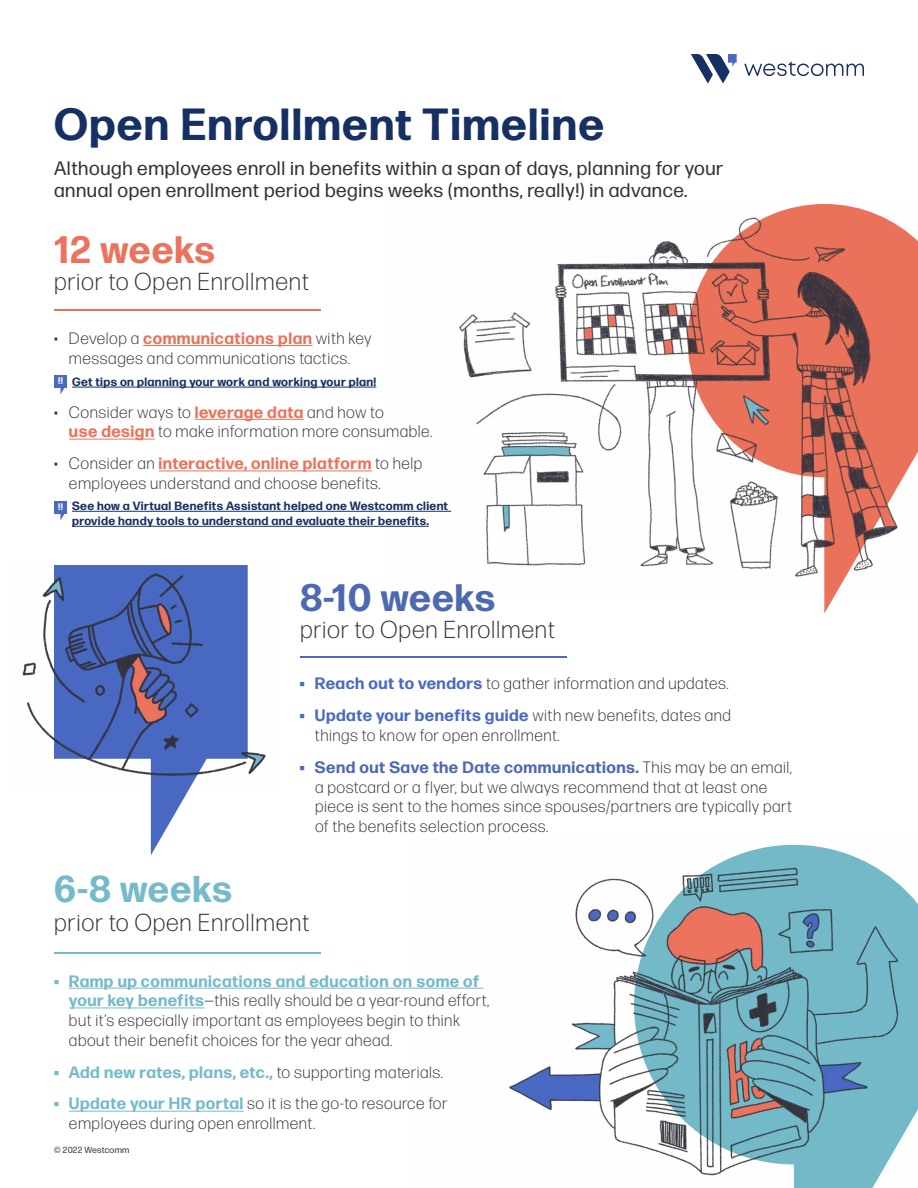
<style>
.page{position:relative;width:918px;height:1188px;background:#fff}
.page>*{position:absolute;margin:0;border:0;box-sizing:border-box;transform-origin:0 0}
.t1{font:700 45px "Forma DJR Text";letter-spacing:.03em;color:#173063}
.t2{font:700 38.25px "Forma DJR Text";letter-spacing:.03em;color:#4d69b1}
.t3{font:700 38.25px "Forma DJR Text";letter-spacing:.03em;color:#eb735c}
.t4{font:700 37.35px "Forma DJR Text";letter-spacing:.02em;color:#75bac9}
.t5{font:300 24.6px "Forma DJR Text";letter-spacing:.03em;color:#33333c}
.t6{font:19.5px/22.5px "Forma DJR Text";letter-spacing:.03em;color:#33333c}
.t7{font:300 16.5px/19.8px "Forma DJR Text";letter-spacing:.03em;color:#33333c}
.t8{font:700 16.5px "Forma DJR Text";letter-spacing:.025em;color:#75bac9}
.t9{font:700 12px/15px "Forma DJR Text";letter-spacing:.03em;color:#173063}
.t10{font:700 9.6px "Forma DJR Text";color:#fff}
.t11{font:8.85px "Forma DJR Text";letter-spacing:.025em;color:#33333c}
.s1{font-weight:700;color:#eb735c}
.s2{font-weight:700;color:#4a69c2}
.s3{font-weight:700;color:#4d69b1}
.s4{font-weight:700;color:#75bac9}
.s5{font-weight:300;color:#33333c}
</style>
<div class="page">
<svg style="left:150px;top:787px;width:41px;height:68px"></svg>
<hr style="left:143px;top:345px;width:170px;height:1px;background:#eb735c">
<hr style="left:72px;top:387px;width:304px;height:1px;background:#173063">
<hr style="left:195px;top:419px;width:109px;height:1px;background:#eb735c">
<hr style="left:69px;top:439px;width:86px;height:1px;background:#eb735c">
<hr style="left:159px;top:471px;width:213px;height:1px;background:#eb735c">
<hr style="left:72px;top:511px;width:379px;height:1px;background:#173063">
<hr style="left:72px;top:526px;width:357px;height:1px;background:#173063">
<hr style="left:69px;top:988px;width:415px;height:1px;background:#75bac9">
<hr style="left:69px;top:1008px;width:136px;height:1px;background:#75bac9">
<hr style="left:69px;top:1111px;width:175px;height:1px;background:#75bac9">
<img style="left:392px;top:204px;width:526px;height:393px">
<svg style="left:691px;top:54px;width:46px;height:30px"></svg>
<svg style="left:744px;top:61px;width:120px;height:15px"></svg>
<svg style="left:54px;top:375px;width:13px;height:20px"></svg>
<svg style="left:54px;top:501px;width:13px;height:20px"></svg>
<img style="left:22px;top:565px;width:244px;height:222px">
<img style="left:408px;top:844px;width:510px;height:344px">
<hr style="left:54px;top:309px;width:267px;height:2px;background:#eb735c">
<hr style="left:300px;top:656px;width:266px;height:2px;background:#4a69c2">
<hr style="left:54px;top:952px;width:266px;height:2px;background:#75bac9">
<h1 class="t1" style="left:54px;top:90px;width:551px">Open Enrollment Timeline</h1>
<p class="t6" style="left:54px;top:155px;width:671px">Although employees enroll in benefits within a span of days, planning for your annual open enrollment period begins weeks (months, really!) in advance.</p>
<h2 class="t3" style="left:54px;top:220px;width:163px">12 weeks</h2>
<h3 class="t5" style="left:54px;top:267px;width:257px">prior to Open Enrollment</h3>
<p class="t7" style="left:54px;top:328px;width:319px;text-align:center">• Develop a <span class="s1">communications plan</span> with key messages and communications tactics.</p>
<p class="t9" style="left:72px;top:373px;width:306px">Get tips on planning your work and working your plan!</p>
<p class="t7" style="left:69px;top:402px;width:365px;text-indent:-15px">• Consider ways to <span class="s1">leverage data</span> and how to<br><span class="s1">use design</span> to make information more consumable.</p>
<p class="t7" style="left:69px;top:453px;width:355px;text-indent:-15px">• Consider an <span class="s1">interactive, online platform</span> to help employees understand and choose benefits.</p>
<p class="t9" style="left:72px;top:497px;width:378px">See how a Virtual Benefits Assistant helped one Westcomm client provide handy tools to understand and evaluate their benefits.</p>
<p class="t10" style="left:58px;top:374px;width:6px">!!</p>
<p class="t10" style="left:58px;top:500px;width:6px">!!</p>
<h2 class="t2" style="left:300px;top:568px;width:197px">8-10 weeks</h2>
<h3 class="t5" style="left:300px;top:615px;width:257px">prior to Open Enrollment</h3>
<p class="t7" style="left:300px;top:674px;width:430px"><span class="s2">• Reach out to vendors</span> to gather information and updates.</p>
<p class="t7" style="left:315px;top:705px;width:418px;text-indent:-15px"><span class="s2">• Update your benefits guide</span> with new benefits, dates and things to know for open enrollment.</p>
<p class="t7" style="left:315px;top:757px;width:479px;text-indent:-15px"><span class="s3">• Send out Save the Date communications.</span> This may be an email, a postcard or a flyer, but we always recommend that at least one piece is sent to the homes since spouses/partners are typically part of the benefits selection process.</p>
<h3 class="t4" style="left:54px;top:860px;width:179px">6-8 weeks</h3>
<h3 class="t5" style="left:54px;top:908px;width:257px">prior to Open Enrollment</h3>
<p class="t7" style="left:69px;top:971px;width:422px;text-indent:-15px"><span class="s4">• Ramp up communications and education on some of your key benefits</span>—this really should be a year-round effort, but it’s especially important as employees begin to think about their benefit choices for the year ahead.</p>
<p class="t8" style="left:54px;top:1059px;width:391px">• Add new rates, plans, etc., <span class="s5">to supporting materials.</span></p>
<p class="t7" style="left:69px;top:1094px;width:380px;text-indent:-15px"><span class="s4">• Update your HR portal</span> so it is the go-to resource for employees during open enrollment.</p>
<p class="t11" style="left:54px;top:1143px;width:77px">© 2022 Westcomm</p>
</div>
